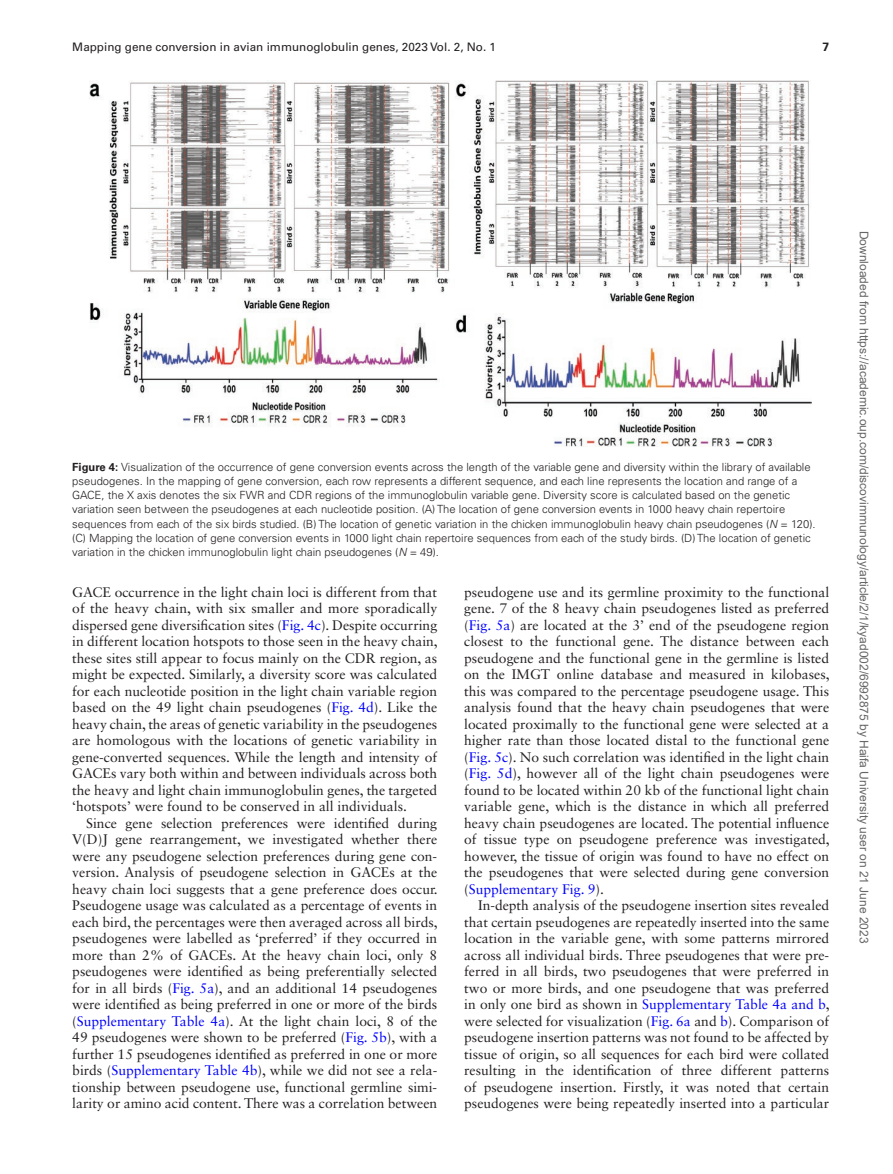
<style>
.page{position:relative;width:893px;height:1174px;background:#fff}
.page>*{position:absolute;margin:0;border:0;box-sizing:border-box;transform-origin:0 0}
.t1{font:13.8px/16.5px "Sabon LT Std";color:#231f20;text-align:justify}
.t2{font:12px "Arial";color:#666}
.t3{font:700 12px "Univers LT Std";color:#231f20}
.t4{font:11.7px "Univers LT Std";color:#231f20}
.t5{font:300 11.25px/14.2px "Univers LT Std";color:#231f20}
.s1{font-weight:700}
.s2{font-style:italic}
.s3{color:#00f}
</style>
<div class="page">
<img style="left:90px;top:81px;width:722px;height:365px">
<p class="t4" style="left:72px;top:40px;width:425px">Mapping gene conversion in avian immunoglobulin genes, 2023 Vol. 2, No. 1</p>
<p class="t3" style="left:822px;top:40px;width:8px">7</p>
<p class="t5" style="left:72px;top:459px;width:745px"><span class="s1">Figure 4:</span> Visualization of the occurrence of gene conversion events across the length of the variable gene and diversity within the library of available pseudogenes. In the mapping of gene conversion, each row represents a different sequence, and each line represents the location and range of a GACE, the X axis denotes the six FWR and CDR regions of the immunoglobulin variable gene. Diversity score is calculated based on the genetic variation seen between the pseudogenes at each nucleotide position. (A) The location of gene conversion events in 1000 heavy chain repertoire sequences from each of the six birds studied. (B) The location of genetic variation in the chicken immunoglobulin heavy chain pseudogenes (<span class="s2">N</span> = 120). (C) Mapping the location of gene conversion events in 1000 light chain repertoire sequences from each of the study birds. (D) The location of genetic variation in the chicken immunoglobulin light chain pseudogenes (<span class="s2">N</span> = 49).</p>
<p class="t1" style="left:72px;top:583px;width:367px">GACE occurrence in the light chain loci is different from that of the heavy chain, with six smaller and more sporadically dispersed gene diversification sites (<span class="s3">Fig. 4c</span>). Despite occurring in different location hotspots to those seen in the heavy chain, these sites still appear to focus mainly on the CDR region, as might be expected. Similarly, a diversity score was calculated for each nucleotide position in the light chain variable region based on the 49 light chain pseudogenes (<span class="s3">Fig. 4d</span>). Like the heavy chain, the areas of genetic variability in the pseudogenes are homologous with the locations of genetic variability in gene-converted sequences. While the length and intensity of GACEs vary both within and between individuals across both the heavy and light chain immunoglobulin genes, the targeted ‘hotspots’ were found to be conserved in all individuals.</p>
<p class="t1" style="left:72px;top:814px;width:367px;text-indent:14px">Since gene selection preferences were identified during V(D)J gene rearrangement, we investigated whether there were any pseudogene selection preferences during gene con&shy;version. Analysis of pseudogene selection in GACEs at the heavy chain loci suggests that a gene preference does occur.<br>Pseudogene usage was calculated as a percentage of events in each bird, the percentages were then averaged across all birds, pseudogenes were labelled as ‘preferred’ if they occurred in more than 2% of GACEs. At the heavy chain loci, only 8 pseudogenes were identified as being preferentially selected for in all birds (<span class="s3">Fig. 5a</span>), and an additional 14 pseudogenes were identified as being preferred in one or more of the birds (<span class="s3">Supplementary Table 4a</span>). At the light chain loci, 8 of the 49 pseudogenes were shown to be preferred (<span class="s3">Fig. 5b</span>), with a further 15 pseudogenes identified as preferred in one or more birds (<span class="s3">Supplementary Table 4b</span>), while we did not see a rela&shy;tionship between pseudogene use, functional germline simi&shy;larity or amino acid content. There was a correlation between</p>
<p class="t1" style="left:464px;top:583px;width:367px">pseudogene use and its germline proximity to the functional gene. 7 of the 8 heavy chain pseudogenes listed as preferred (<span class="s3">Fig. 5a</span>) are located at the 3’ end of the pseudogene region closest to the functional gene. The distance between each pseudogene and the functional gene in the germline is listed on the IMGT online database and measured in kilobases, this was compared to the percentage pseudogene usage. This analysis found that the heavy chain pseudogenes that were located proximally to the functional gene were selected at a higher rate than those located distal to the functional gene (<span class="s3">Fig. 5c</span>). No such correlation was identified in the light chain (<span class="s3">Fig. 5d</span>), however all of the light chain pseudogenes were found to be located within 20 kb of the functional light chain variable gene, which is the distance in which all preferred heavy chain pseudogenes are located. The potential influence of tissue type on pseudogene preference was investigated, however, the tissue of origin was found to have no effect on the pseudogenes that were selected during gene conversion (<span class="s3">Supplementary Fig. 9</span>).</p>
<p class="t1" style="left:464px;top:897px;width:367px;text-indent:14px">In-depth analysis of the pseudogene insertion sites revealed that certain pseudogenes are repeatedly inserted into the same location in the variable gene, with some patterns mirrored across all individual birds. Three pseudogenes that were pre&shy;ferred in all birds, two pseudogenes that were preferred in two or more birds, and one pseudogene that was preferred in only one bird as shown in <span class="s3">Supplementary Table 4a and b</span>, were selected for visualization (<span class="s3">Fig. 6a</span> and <span class="s3">b</span>). Comparison of pseudogene insertion patterns was not found to be affected by tissue of origin, so all sequences for each bird were collated resulting in the identification of three different patterns of pseudogene insertion. Firstly, it was noted that certain pseudogenes were being repeatedly inserted into a particular</p>
<p class="t2" style="left:868px;top:230px;width:714px;rotate:90deg">Downloaded from https://academic.oup.com/discovimmunology/article/2/1/kyad002/6992875 by Haifa University user on 21 June 2023</p>
</div>
